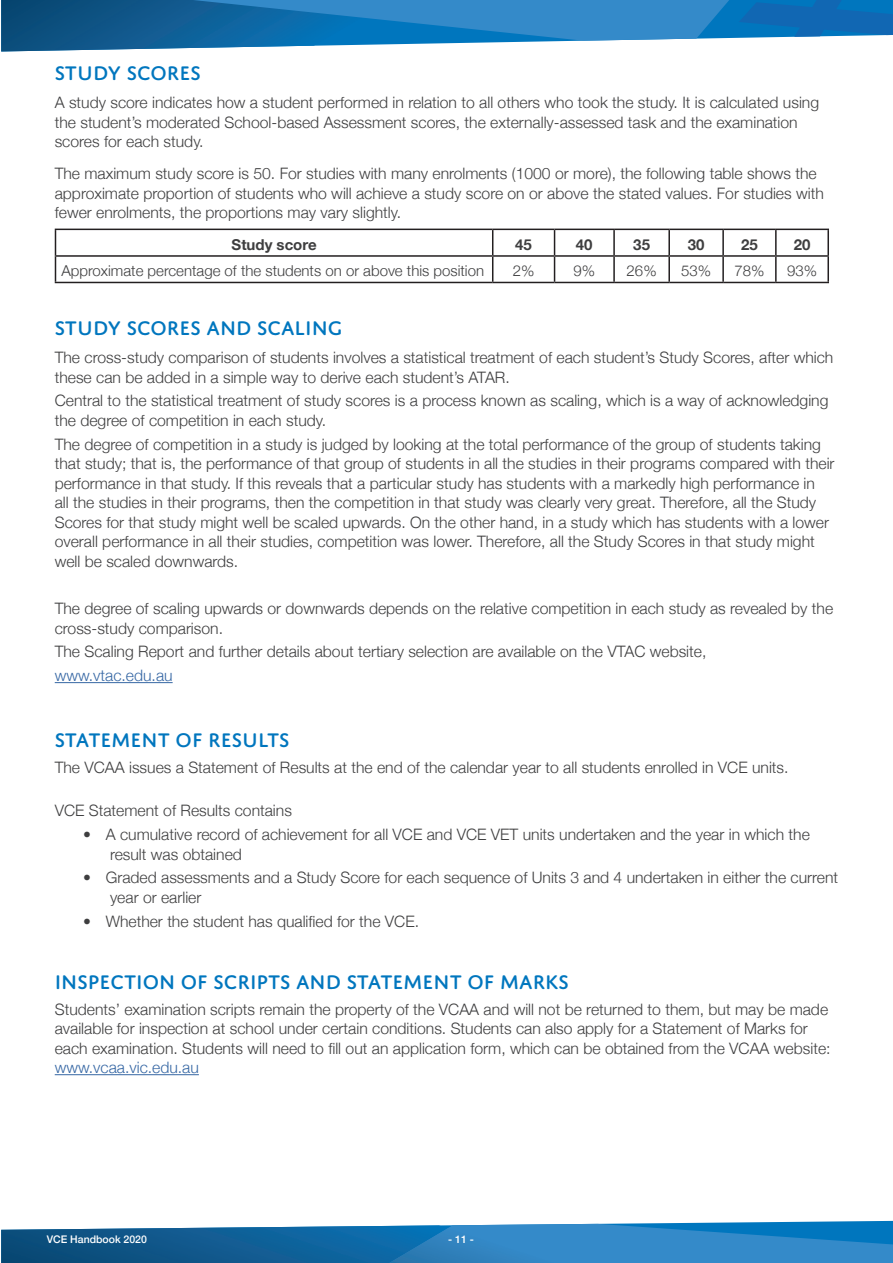
<style>
.page{position:relative;width:893px;height:1263px;background:#fff}
.page>*{position:absolute;margin:0;border:0;box-sizing:border-box;transform-origin:0 0}
.Header_02{font:500 21px "Domus Titling";color:#0076be}
.Bullet_Point{font:300 15.75px/19.5px "Helvetica Neue";color:#3e3e3f}
.Bullet_Point-2{font:300 15.75px "Helvetica Neue";color:#3667a4}
.Body_Copy{font:300 15px "Helvetica Neue";color:#3e3e3f}
.Body_Copy-2{font:700 15px "Helvetica Neue";color:#3e3e3f}
.t1{font:500 10.5px "Helvetica Neue";color:#fff}
.s1{color:#3667a4}
</style>
<div class="page">
<svg style="left:392px;top:0;width:389px;height:45px"></svg>
<img style="left:1px;top:0;width:391px;height:51px">
<svg style="left:193px;top:0;width:536px;height:41px;background:#2480bf"></svg>
<svg style="left:739px;top:0;width:154px;height:37px;background:#0f6fb8"></svg>
<svg style="left:448px;top:1221px;width:445px;height:42px;background:#348cc9"></svg>
<img style="left:1px;top:1225px;width:447px;height:38px">
<img style="left:389px;top:1228px;width:165px;height:35px">
<hr style="left:55px;top:682px;width:118px;height:1px;background:#3667a4">
<hr style="left:55px;top:1074px;width:144px;height:1px;background:#3667a4">
<hr style="left:55px;top:229px;width:438px;height:1px;background:#231f20">
<hr style="left:493px;top:229px;width:62px;height:1px;background:#231f20">
<hr style="left:555px;top:229px;width:59px;height:1px;background:#231f20">
<hr style="left:614px;top:229px;width:55px;height:1px;background:#231f20">
<hr style="left:613px;top:230px;width:2px;height:25px;background:#231f20">
<hr style="left:669px;top:229px;width:54px;height:1px;background:#231f20">
<hr style="left:668px;top:230px;width:2px;height:25px;background:#231f20">
<hr style="left:723px;top:229px;width:53px;height:1px;background:#231f20">
<hr style="left:722px;top:230px;width:2px;height:25px;background:#231f20">
<hr style="left:776px;top:229px;width:53px;height:1px;background:#231f20">
<hr style="left:775px;top:230px;width:2px;height:25px;background:#231f20">
<hr style="left:827px;top:230px;width:2px;height:25px;background:#231f20">
<hr style="left:55px;top:255px;width:438px;height:2px;background:#231f20">
<svg style="left:55px;top:230px;width:1px;height:52px"></svg>
<hr style="left:493px;top:255px;width:62px;height:2px;background:#231f20">
<svg style="left:492px;top:230px;width:1px;height:52px"></svg>
<hr style="left:555px;top:255px;width:59px;height:2px;background:#231f20">
<svg style="left:554px;top:230px;width:1px;height:52px"></svg>
<hr style="left:614px;top:255px;width:55px;height:2px;background:#231f20">
<hr style="left:613px;top:257px;width:2px;height:25px;background:#231f20">
<hr style="left:669px;top:255px;width:54px;height:2px;background:#231f20">
<hr style="left:668px;top:257px;width:2px;height:25px;background:#231f20">
<hr style="left:723px;top:255px;width:53px;height:2px;background:#231f20">
<hr style="left:722px;top:257px;width:2px;height:25px;background:#231f20">
<hr style="left:776px;top:255px;width:53px;height:2px;background:#231f20">
<hr style="left:775px;top:257px;width:2px;height:25px;background:#231f20">
<hr style="left:827px;top:257px;width:2px;height:25px;background:#231f20">
<hr style="left:55px;top:282px;width:438px;height:1px;background:#231f20">
<hr style="left:493px;top:282px;width:62px;height:1px;background:#231f20">
<hr style="left:555px;top:282px;width:59px;height:1px;background:#231f20">
<hr style="left:614px;top:282px;width:55px;height:1px;background:#231f20">
<hr style="left:669px;top:282px;width:54px;height:1px;background:#231f20">
<hr style="left:723px;top:282px;width:53px;height:1px;background:#231f20">
<hr style="left:776px;top:282px;width:53px;height:1px;background:#231f20">
<p class="Header_02" style="left:55px;top:61px;width:148px">STUDY SCORES</p>
<p class="Bullet_Point" style="left:55px;top:92px;width:766px">A study score indicates how a student performed in relation to all others who took the study. It is calculated using the student’s moderated School-based Assessment scores, the externally-assessed task and the examination scores for each study.</p>
<p class="Bullet_Point" style="left:55px;top:163px;width:771px">The maximum study score is 50. For studies with many enrolments (1000 or more), the following table shows the approximate proportion of students who will achieve a study score on or above the stated values. For studies with fewer enrolments, the proportions may vary slightly.</p>
<p class="Body_Copy-2" style="left:232px;top:233px;width:87px">Study score</p>
<p class="Body_Copy-2" style="left:515px;top:233px;width:18px">45</p>
<p class="Body_Copy-2" style="left:576px;top:233px;width:18px">40</p>
<p class="Body_Copy-2" style="left:633px;top:233px;width:18px">35</p>
<p class="Body_Copy-2" style="left:688px;top:233px;width:18px">30</p>
<p class="Body_Copy-2" style="left:741px;top:233px;width:18px">25</p>
<p class="Body_Copy-2" style="left:794px;top:233px;width:18px">20</p>
<p class="Body_Copy" style="left:61px;top:259px;width:424px">Approximate percentage of the students on or above this position</p>
<p class="Body_Copy" style="left:513px;top:259px;width:23px">2%</p>
<p class="Body_Copy" style="left:573px;top:259px;width:23px">9%</p>
<p class="Body_Copy" style="left:627px;top:259px;width:32px">26%</p>
<p class="Body_Copy" style="left:681px;top:259px;width:32px">53%</p>
<p class="Body_Copy" style="left:734px;top:259px;width:32px">78%</p>
<p class="Body_Copy" style="left:787px;top:259px;width:32px">93%</p>
<p class="Header_02" style="left:55px;top:316px;width:289px">STUDY SCORES AND SCALING</p>
<p class="Bullet_Point" style="left:55px;top:346px;width:780px">The cross-study comparison of students involves a statistical treatment of each student’s Study Scores, after which these can be added in a simple way to derive each student’s ATAR.</p>
<p class="Bullet_Point" style="left:55px;top:390px;width:775px">Central to the statistical treatment of study scores is a process known as scaling, which is a way of acknowledging the degree of competition in each study.</p>
<p class="Bullet_Point" style="left:55px;top:433px;width:781px">The degree of competition in a study is judged by looking at the total performance of the group of students taking that study; that is, the performance of that group of students in all the studies in their programs compared with their performance in that study. If this reveals that a particular study has students with a markedly high performance in<br>all the studies in their programs, then the competition in that study was clearly very great. Therefore, all the Study Scores for that study might well be scaled upwards. On the other hand, in a study which has students with a lower overall performance in all their studies, competition was lower. Therefore, all the Study Scores in that study might well be scaled downwards.</p>
<p class="Bullet_Point" style="left:55px;top:597px;width:780px">The degree of scaling upwards or downwards depends on the relative competition in each study as revealed by the cross-study comparison.</p>
<p class="Bullet_Point" style="left:55px;top:641px;width:653px">The Scaling Report and further details about tertiary selection are available on the VTAC website,</p>
<p class="Bullet_Point-2" style="left:55px;top:663px;width:119px">www.vtac.edu.au</p>
<p class="Header_02" style="left:55px;top:728px;width:236px">STATEMENT OF RESULTS</p>
<p class="Bullet_Point" style="left:55px;top:757px;width:735px">The VCAA issues a Statement of Results at the end of the calendar year to all students enrolled in VCE units.</p>
<p class="Bullet_Point" style="left:55px;top:800px;width:239px">VCE Statement of Results contains</p>
<p class="Bullet_Point" style="left:110px;top:824px;width:701px;text-indent:-27px">• A cumulative record of achievement for all VCE and VCE VET units undertaken and the year in which the result was obtained</p>
<p class="Bullet_Point" style="left:110px;top:867px;width:730px;text-indent:-27px">• Graded assessments and a Study Score for each sequence of Units 3 and 4 undertaken in either the current year or earlier</p>
<p class="Bullet_Point" style="left:83px;top:910px;width:338px">• Whether the student has qualified for the VCE.</p>
<p class="Header_02" style="left:55px;top:970px;width:516px">INSPECTION OF SCRIPTS AND STATEMENT OF MARKS</p>
<p class="Bullet_Point" style="left:55px;top:998px;width:777px">Students’ examination scripts remain the property of the VCAA and will not be returned to them, but may be made available for inspection at school under certain conditions. Students can also apply for a Statement of Marks for each examination. Students will need to fill out an application form, which can be obtained from the VCAA website: <span class="s1">www.vcaa.vic.edu.au</span></p>
<p class="t1" style="left:47px;top:1231px;width:102px">VCE Handbook 2020</p>
<p class="t1" style="left:448px;top:1231px;width:27px">- 11 -</p>
</div>
